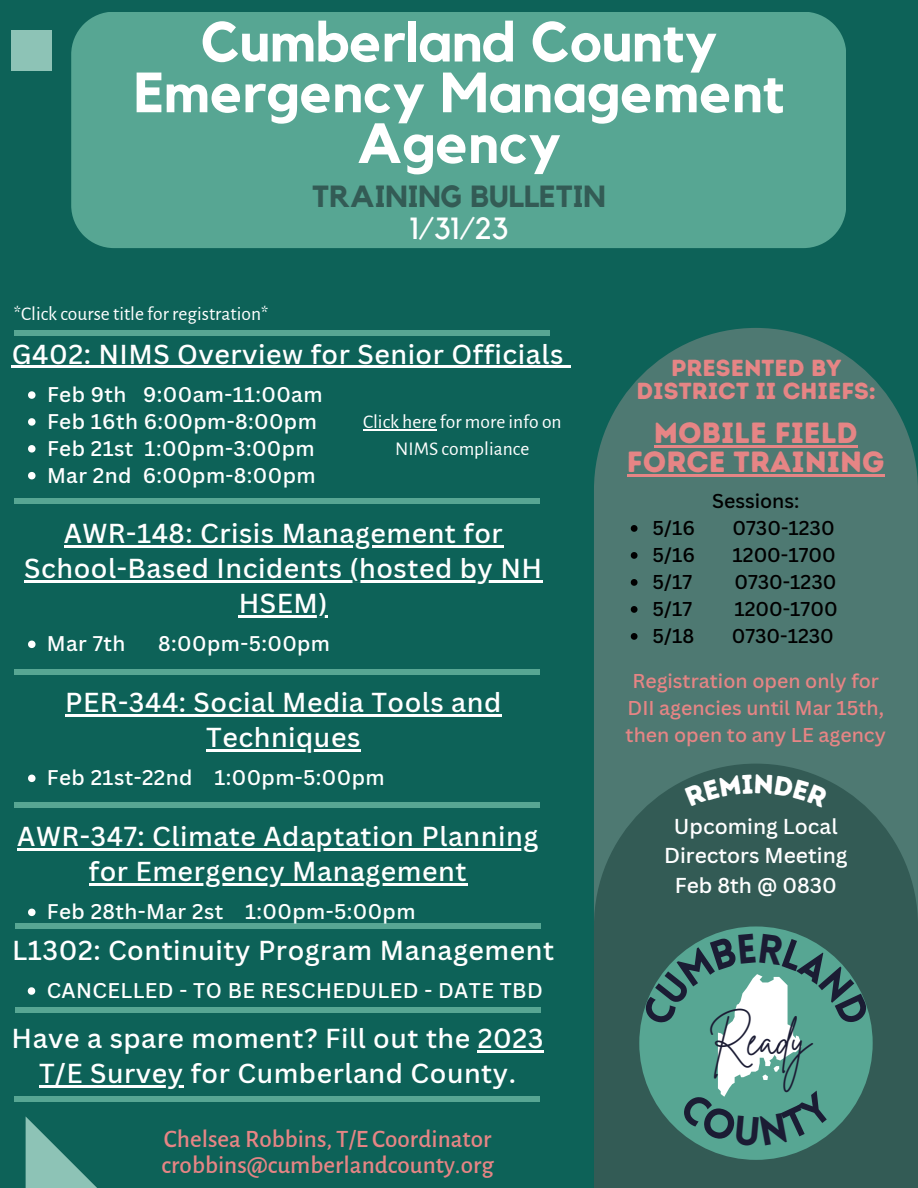
<style>
.page{position:relative;width:918px;height:1188px;background:#0d6258}
.page>*{position:absolute;margin:0;border:0;box-sizing:border-box;transform-origin:0 0}
.t1{font:700 55.95px/50.7px "Kollektif";color:#fff;text-align:center}
.t2{font:44.1px "Brittany Signature";color:#1b1c34}
.t3{font:700 30.45px "Kollektif";color:#335b55}
.t4{font:30.45px "Kollektif";color:#fff}
.t5{font:29.25px/29.2px "Intro Rust Base";color:#e68585;text-align:center}
.t6{font:500 26.7px/35px "Canva Sans";letter-spacing:.02em;color:#fff;text-align:center}
.t7{font:500 25.05px/25.8px "Alegreya Sans";color:#e68585}
.t8{font:23.25px/23.7px "Intro Rust Base";color:#e68585;text-align:center}
.t9{font:500 21px/29.2px "Canva Sans";color:#fff;text-align:center}
.t10{font:500 20.7px/26.8px "Canva Sans";letter-spacing:.02em;color:#fff}
.t11{font:500 19.5px "Canva Sans";color:#000}
.t12{font:19.5px/27px "Alegreya Sans";color:#fff;text-align:center}
.t13{font:500 19.5px/27px "Canva Sans";color:#e68585;text-align:center}
</style>
<div class="page">
<div style="left:11px;top:30px;width:41px;height:41px;background:#8dc3b6"></div>
<svg style="left:26px;top:1117px;width:71px;height:71px"></svg>
<div style="left:594px;top:328px;width:324px;height:790px;background:#4e7972;border-radius:162px"></div>
<svg style="left:594px;top:764px;width:324px;height:424px;background:#365f58"></svg>
<hr style="left:654px;top:445px;width:204px;height:3px;background:#e68585">
<hr style="left:627px;top:475px;width:258px;height:2px;background:#e68585">
<svg style="left:631px;top:525px;width:7px;height:7px"></svg>
<svg style="left:631px;top:552px;width:7px;height:7px"></svg>
<svg style="left:631px;top:579px;width:7px;height:7px"></svg>
<svg style="left:631px;top:606px;width:7px;height:7px"></svg>
<svg style="left:631px;top:633px;width:7px;height:7px"></svg>
<div style="left:639px;top:926px;width:234px;height:234px;background:#57a693;border-radius:50%"></div>
<div style="left:15px;top:498px;width:525px;height:6px;background:#57a693"></div>
<div style="left:15px;top:669px;width:525px;height:6px;background:#57a693"></div>
<div style="left:15px;top:802px;width:525px;height:6px;background:#57a693"></div>
<div style="left:15px;top:924px;width:525px;height:5px;background:#57a693"></div>
<div style="left:15px;top:330px;width:535px;height:5px;background:#57a693"></div>
<div style="left:15px;top:1007px;width:525px;height:5px;background:#57a693"></div>
<div style="left:15px;top:1096px;width:525px;height:6px;background:#57a693"></div>
<svg style="left:28px;top:641px;width:8px;height:7px"></svg>
<hr style="left:64px;top:545px;width:439px;height:2px;background:#fff">
<hr style="left:24px;top:580px;width:519px;height:2px;background:#fff">
<hr style="left:239px;top:615px;width:89px;height:2px;background:#fff">
<div style="left:71px;top:12px;width:775px;height:236px;background:#57a693"></div>
<svg style="left:28px;top:391px;width:8px;height:8px"></svg>
<svg style="left:28px;top:418px;width:8px;height:8px"></svg>
<svg style="left:28px;top:445px;width:8px;height:8px"></svg>
<svg style="left:28px;top:472px;width:8px;height:7px"></svg>
<hr style="left:12px;top:366px;width:552px;height:2px;background:#fff">
<svg style="left:564px;top:366px;width:7px;height:2px"></svg>
<svg style="left:28px;top:775px;width:8px;height:7px"></svg>
<hr style="left:65px;top:714px;width:437px;height:2px;background:#fff">
<hr style="left:206px;top:749px;width:155px;height:2px;background:#fff">
<svg style="left:28px;top:909px;width:8px;height:7px"></svg>
<hr style="left:17px;top:848px;width:522px;height:2px;background:#fff">
<hr style="left:89px;top:883px;width:378px;height:2px;background:#fff">
<svg style="left:28px;top:987px;width:7px;height:8px"></svg>
<hr style="left:478px;top:1050px;width:66px;height:3px;background:#fff">
<hr style="left:39px;top:1085px;width:145px;height:2px;background:#fff">
<hr style="left:363px;top:430px;width:74px;height:1px;background:#fff">
<div style="left:685px;top:774px;width:144px;height:33px;background:#335b55"></div>
<svg style="left:641px;top:933px;width:230px;height:213px"></svg>
<h1 class="t1" style="left:134px;top:19px;width:652px">Cumberland County<br>Emergency Management<br>Agency</h1>
<p class="t3" style="left:312px;top:182px;width:295px">TRAINING BULLETIN</p>
<p class="t4" style="left:410px;top:214px;width:100px">1/31/23</p>
<p class="t12" style="left:14px;top:301px;width:256px">*Click course title for registration*</p>
<p class="t6" style="left:12px;top:336px;width:553px">G402: NIMS Overview for Senior Officials</p>
<p class="t10" style="left:47px;top:380px;width:277px">Feb 9th 9:00am-11:00am<br>Feb 16th 6:00pm-8:00pm<br>Feb 21st 1:00pm-3:00pm<br>Mar 2nd 6:00pm-8:00pm</p>
<p class="t12" style="left:363px;top:409px;width:200px">Click here for more info on<br>NIMS compliance</p>
<p class="t6" style="left:24px;top:515px;width:519px">AWR-148: Crisis Management for<br>School-Based Incidents (hosted by NH<br>HSEM)</p>
<p class="t10" style="left:47px;top:630px;width:80px">Mar 7th</p>
<p class="t10" style="left:158px;top:630px;width:173px">8:00pm-5:00pm</p>
<p class="t6" style="left:65px;top:684px;width:438px">PER-344: Social Media Tools and<br>Techniques</p>
<p class="t10" style="left:47px;top:764px;width:339px">Feb 21st-22nd 1:00pm-5:00pm</p>
<p class="t6" style="left:17px;top:818px;width:522px">AWR-347: Climate Adaptation Planning for Emergency Management</p>
<p class="t10" style="left:47px;top:898px;width:370px">Feb 28th-Mar 2st 1:00pm-5:00pm</p>
<p class="t6" style="left:12px;top:932px;width:543px">L1302: Continuity Program Management</p>
<p class="t10" style="left:47px;top:976px;width:498px">CANCELLED - TO BE RESCHEDULED - DATE TBD</p>
<p class="t6" style="left:12px;top:1020px;width:533px">Have a spare moment? Fill out the 2023<br>T/E Survey for Cumberland County.</p>
<p class="t7" style="left:162px;top:1126px;width:334px">Chelsea Robbins, T/E Coordinator crobbins@cumberlandcounty.org</p>
<p class="t8" style="left:636px;top:356px;width:241px">PRESENTED BY<br>DISTRICT II CHIEFS:</p>
<p class="t5" style="left:627px;top:418px;width:259px">MOBILE FIELD<br>FORCE TRAINING</p>
<p class="t11" style="left:712px;top:487px;width:89px">Sessions:</p>
<p class="t11" style="left:653px;top:514px;width:44px">5/16</p>
<p class="t11" style="left:733px;top:514px;width:104px">0730-1230</p>
<p class="t11" style="left:653px;top:541px;width:44px">5/16</p>
<p class="t11" style="left:733px;top:541px;width:105px">1200-1700</p>
<p class="t11" style="left:653px;top:568px;width:41px">5/17</p>
<p class="t11" style="left:734px;top:568px;width:104px">0730-1230</p>
<p class="t11" style="left:653px;top:595px;width:41px">5/17</p>
<p class="t11" style="left:734px;top:595px;width:105px">1200-1700</p>
<p class="t11" style="left:653px;top:622px;width:43px">5/18</p>
<p class="t11" style="left:732px;top:622px;width:104px">0730-1230</p>
<p class="t13" style="left:626px;top:667px;width:262px">Registration open only for<br>DII agencies until Mar 15th, then open to any LE agency</p>
<p class="t9" style="left:664px;top:811px;width:185px">Upcoming Local<br>Directors Meeting<br>Feb 8th @ 0830</p>
<h2 class="t2" style="left:708px;top:1011px;width:105px">Ready</h2>
</div>
